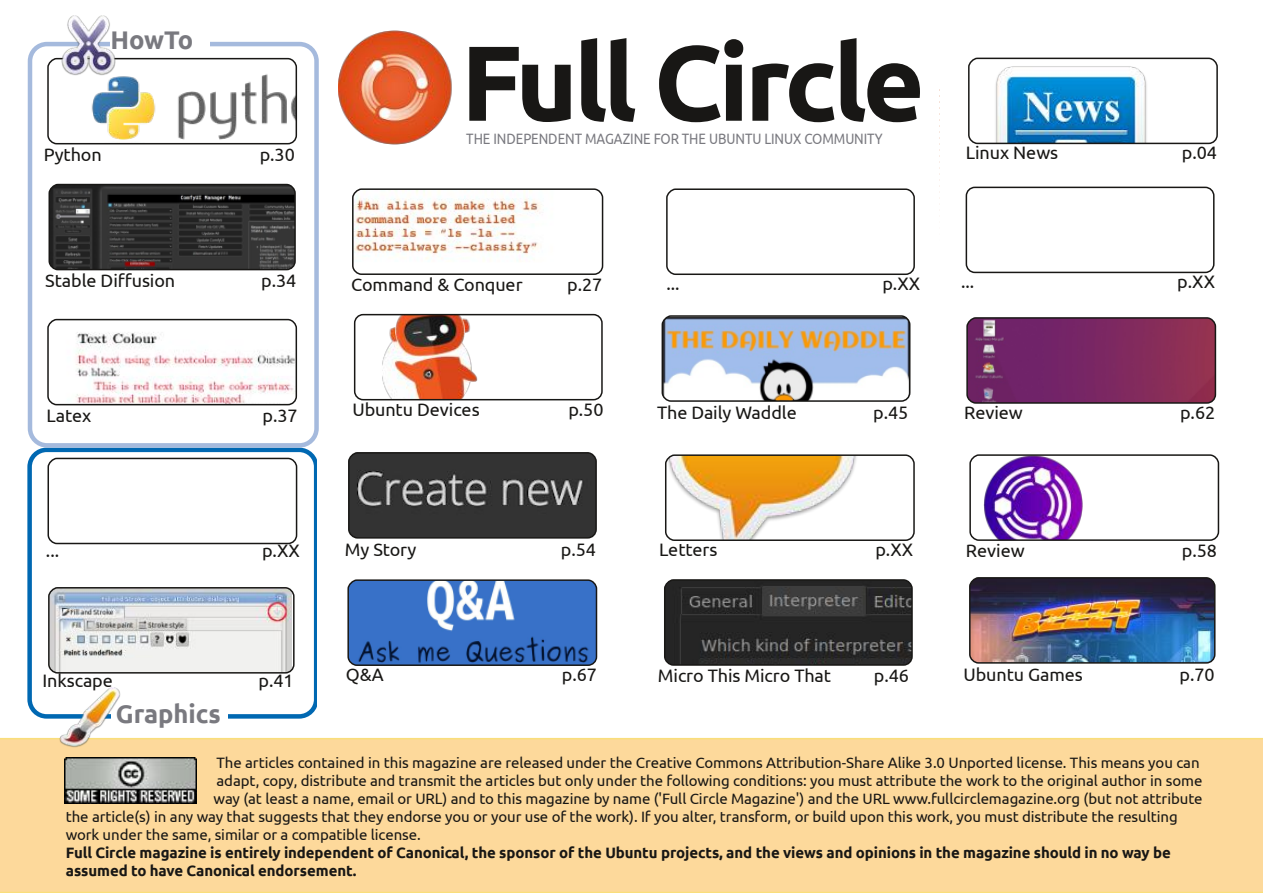
<style>
.page{position:relative;width:1263px;height:893px;background:#fff}
.page>*{position:absolute;margin:0;border:0;box-sizing:border-box;transform-origin:0 0}
.t1{font:700 106.5px "Ubuntu";letter-spacing:-.04em;color:#181715}
.t2{font:700 25.5px "Ubuntu";letter-spacing:-.005em;color:#79797f}
.t3{font:18px "Ubuntu";letter-spacing:-.005em;color:#181715}
.t4{font:15px "Ubuntu";letter-spacing:-.005em;color:#181715}
.t5{font:700 15px/18px "Ubuntu";letter-spacing:-.005em;color:#181715}
.t6{font:15px "Ubuntu";letter-spacing:-.01em;color:#79797f;scale:.88 1}
</style>
<div class="page">
<svg style="left:936px;top:89px;width:4px;height:649px"></svg>
<div style="left:27px;top:448px;width:291px;height:271px;border:4px solid #0068b2;border-radius:17px"></div>
<div style="left:318px;top:70px;width:621px;height:667px;background:#fff"></div>
<div style="left:28px;top:42px;width:291px;height:406px;border:4px solid #a5badd;border-radius:17px"></div>
<div style="left:0;top:738px;width:1263px;height:155px;background:#fdd99b"></div>
<img style="left:64px;top:757px;width:132px;height:47px">
<img style="left:50px;top:324px;width:246px;height:81px">
<div style="left:47px;top:319px;width:250px;height:86px;border:2px solid #181715;border-radius:9px"></div>
<img style="left:49px;top:185px;width:246px;height:85px;border-radius:9px">
<div style="left:49px;top:184px;width:247px;height:86px;border:2px solid #181715;border-radius:9px"></div>
<img style="left:48px;top:59px;width:248px;height:85px;border-radius:9px">
<div style="left:47px;top:58px;width:250px;height:86px;border:2px solid #181715;border-radius:9px"></div>
<div style="left:48px;top:458px;width:249px;height:86px;border:2px solid #181715;border-radius:9px"></div>
<img style="left:339px;top:30px;width:113px;height:114px">
<div style="left:110px;top:23px;width:99px;height:32px;background:#fff"></div>
<img style="left:348px;top:580px;width:248px;height:85px;border-radius:9px">
<div style="left:347px;top:579px;width:250px;height:87px;border:2px solid #181715;border-radius:9px"></div>
<img style="left:349px;top:453px;width:247px;height:85px;border-radius:9px">
<div style="left:348px;top:452px;width:249px;height:87px;border:2px solid #181715;border-radius:9px"></div>
<img style="left:355px;top:191px;width:186px;height:70px">
<div style="left:352px;top:188px;width:251px;height:87px;border:2px solid #181715;border-radius:9px"></div>
<img style="left:51px;top:590px;width:241px;height:81px">
<div style="left:48px;top:587px;width:247px;height:87px;border:2px solid #181715;border-radius:9px"></div>
<img style="left:972px;top:457px;width:111px;height:81px">
<div style="left:969px;top:454px;width:250px;height:87px;border:2px solid #181715;border-radius:9px"></div>
<img style="left:668px;top:457px;width:189px;height:81px">
<div style="left:665px;top:454px;width:250px;height:87px;border:2px solid #181715;border-radius:9px"></div>
<img style="left:665px;top:580px;width:247px;height:85px;border-radius:9px">
<div style="left:664px;top:579px;width:249px;height:87px;border:2px solid #181715;border-radius:9px"></div>
<img style="left:662px;top:316px;width:248px;height:85px;border-radius:9px">
<div style="left:661px;top:315px;width:249px;height:87px;border:2px solid #181715;border-radius:9px"></div>
<img style="left:995px;top:66px;width:152px;height:75px">
<div style="left:968px;top:58px;width:250px;height:86px;border:2px solid #181715;border-radius:9px"></div>
<div style="left:666px;top:188px;width:249px;height:87px;border:2px solid #181715;border-radius:9px"></div>
<img style="left:967px;top:318px;width:248px;height:85px;border-radius:9px">
<div style="left:966px;top:317px;width:250px;height:87px;border:2px solid #181715;border-radius:9px"></div>
<img style="left:970px;top:578px;width:245px;height:85px;border-radius:9px">
<div style="left:969px;top:577px;width:246px;height:87px;border:2px solid #181715;border-radius:9px"></div>
<img style="left:58px;top:15px;width:61px;height:61px">
<div style="left:111px;top:695px;width:117px;height:32px;background:#fff"></div>
<img style="left:60px;top:687px;width:60px;height:61px">
<img style="left:382px;top:317px;width:96px;height:80px">
<div style="left:354px;top:314px;width:249px;height:86px;border:2px solid #181715;border-radius:9px"></div>
<div style="left:966px;top:187px;width:248px;height:86px;border:2px solid #181715;border-radius:9px"></div>
<h2 class="t2" style="left:111px;top:25px;width:84px">HowTo</h2>
<p class="t3" style="left:44px;top:144px;width:60px">Python</p>
<p class="t3" style="left:260px;top:144px;width:37px">p.30</p>
<h1 class="t1" style="left:461px;top:21px;width:465px">Full Circle</h1>
<p class="t6" style="left:466px;top:130px;width:475px">THE INDEPENDENT MAGAZINE FOR THE UBUNTU LINUX COMMUNITY</p>
<p class="t3" style="left:966px;top:143px;width:94px">Linux News</p>
<p class="t3" style="left:1182px;top:143px;width:37px">p.04</p>
<p class="t3" style="left:45px;top:270px;width:132px">Stable Diffusion</p>
<p class="t3" style="left:261px;top:270px;width:37px">p.34</p>
<p class="t3" style="left:351px;top:274px;width:173px">Command &amp; Conquer</p>
<p class="t3" style="left:567px;top:274px;width:37px">p.27</p>
<p class="t3" style="left:666px;top:273px;width:15px">...</p>
<p class="t3" style="left:882px;top:273px;width:39px">p.XX</p>
<p class="t3" style="left:961px;top:272px;width:15px">...</p>
<p class="t3" style="left:1177px;top:272px;width:39px">p.XX</p>
<p class="t3" style="left:47px;top:405px;width:46px">Latex</p>
<p class="t3" style="left:263px;top:405px;width:37px">p.37</p>
<p class="t3" style="left:352px;top:399px;width:129px">Ubuntu Devices</p>
<p class="t3" style="left:568px;top:399px;width:37px">p.50</p>
<p class="t3" style="left:657px;top:402px;width:141px">The Daily Waddle</p>
<p class="t3" style="left:873px;top:402px;width:37px">p.45</p>
<p class="t3" style="left:964px;top:402px;width:60px">Review</p>
<p class="t3" style="left:1180px;top:402px;width:37px">p.62</p>
<p class="t3" style="left:46px;top:540px;width:15px">...</p>
<p class="t3" style="left:262px;top:540px;width:39px">p.XX</p>
<p class="t3" style="left:43px;top:670px;width:72px">Inkscape</p>
<p class="t3" style="left:259px;top:670px;width:37px">p.41</p>
<h2 class="t2" style="left:116px;top:699px;width:106px">Graphics</h2>
<p class="t3" style="left:345px;top:539px;width:73px">My Story</p>
<p class="t3" style="left:561px;top:539px;width:37px">p.54</p>
<p class="t3" style="left:346px;top:664px;width:39px">Q&amp;A</p>
<p class="t3" style="left:562px;top:664px;width:37px">p.67</p>
<p class="t3" style="left:659px;top:539px;width:60px">Letters</p>
<p class="t3" style="left:875px;top:539px;width:39px">p.XX</p>
<p class="t3" style="left:966px;top:540px;width:60px">Review</p>
<p class="t3" style="left:1182px;top:540px;width:37px">p.58</p>
<p class="t3" style="left:658px;top:666px;width:175px">Micro This Micro That</p>
<p class="t3" style="left:874px;top:666px;width:37px">p.46</p>
<p class="t3" style="left:963px;top:664px;width:121px">Ubuntu Games</p>
<p class="t3" style="left:1179px;top:664px;width:37px">p.70</p>
<p class="t4" style="left:217px;top:754px;width:985px">The articles contained in this magazine are released under the Creative Commons Attribution-Share Alike 3.0 Unported license. This means you can</p>
<p class="t4" style="left:217px;top:772px;width:987px">adapt, copy, distribute and transmit the articles but only under the following conditions: you must attribute the work to the original author in some</p>
<p class="t4" style="left:214px;top:790px;width:990px">way (at least a name, email or URL) and to this magazine by name ('Full Circle Magazine') and the URL www.fullcirclemagazine.org (but not attribute</p>
<p class="t4" style="left:66px;top:808px;width:1113px">the article(s) in any way that suggests that they endorse you or your use of the work). If you alter, transform, or build upon this work, you must distribute the resulting</p>
<p class="t4" style="left:66px;top:826px;width:356px">work under the same, similar or a compatible license.</p>
<p class="t5" style="left:66px;top:844px;width:1106px">Full Circle magazine is entirely independent of Canonical, the sponsor of the Ubuntu projects, and the views and opinions in the magazine should in no way be assumed to have Canonical endorsement.</p>
</div>
